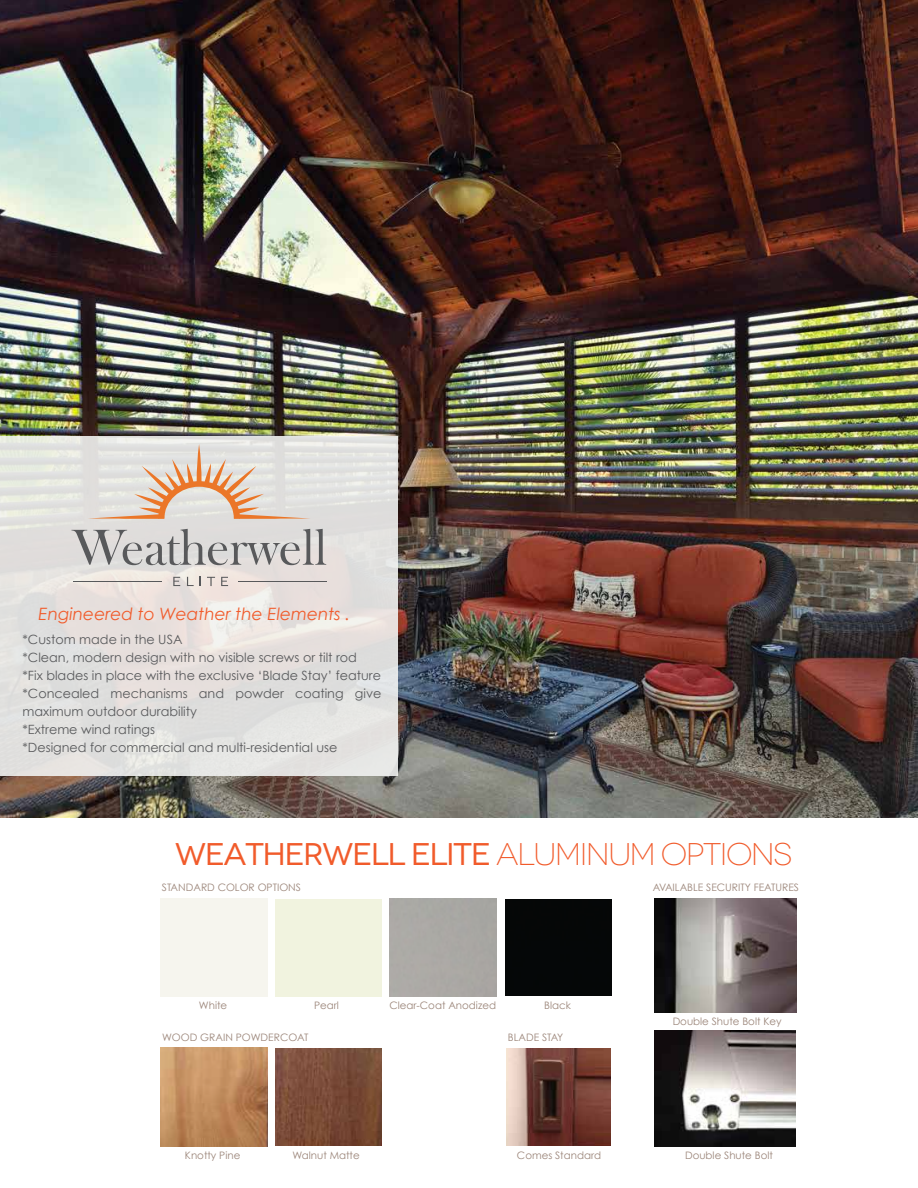
<style>
.page{position:relative;width:918px;height:1188px;background:#fff}
.page>*{position:absolute;margin:0;border:0;box-sizing:border-box;transform-origin:0 0}
.t1{font:31.35px "Novecentowide";letter-spacing:-.05em;color:#f15b2b}
.t2{font:italic 16.95px "Century Gothic";color:#f15b2b}
.t3{font:12.75px/18px "Century Gothic";color:#595a5c}
.t4{font:10.2px "Century Gothic";color:#9b8579}
.s1{font-weight:300}
</style>
<div class="page">
<img style="left:0;top:0;width:918px;height:817px">
<img style="left:654px;top:1031px;width:141px;height:115px">
<img style="left:654px;top:899px;width:142px;height:114px">
<img style="left:161px;top:1048px;width:107px;height:98px">
<img style="left:275px;top:1048px;width:106px;height:98px">
<div style="left:160px;top:899px;width:108px;height:98px;background:#f6f5ee"></div>
<div style="left:275px;top:899px;width:106px;height:97px;background:#f1f3df"></div>
<div style="left:506px;top:899px;width:105px;height:97px;background:#050707"></div>
<img style="left:507px;top:1048px;width:103px;height:98px">
<svg style="left:0;top:436px;width:398px;height:339px;background:#e3e1df"></svg>
<svg style="left:88px;top:444px;width:223px;height:76px;background:#e3d4c8"></svg>
<hr style="left:238px;top:581px;width:88px;height:1px;background:#58595b">
<hr style="left:73px;top:581px;width:88px;height:1px;background:#58595b">
<svg style="left:173px;top:577px;width:7px;height:9px"></svg>
<svg style="left:187px;top:577px;width:7px;height:9px"></svg>
<svg style="left:207px;top:577px;width:8px;height:9px"></svg>
<svg style="left:221px;top:577px;width:7px;height:9px"></svg>
<svg style="left:71px;top:529px;width:255px;height:36px;background:#c0bfbe"></svg>
<h2 class="t2" style="left:39px;top:603px;width:313px">Engineered to Weather the Elements .</h2>
<p class="t3" style="left:23px;top:630px;width:360px">*Custom made in the USA<br>*Clean, modern design with no visible screws or tilt rod<br>*Fix blades in place with the exclusive ‘Blade Stay’ feature *Concealed mechanisms and powder coating give maximum outdoor durability<br>*Extreme wind ratings<br>*Designed for commercial and multi-residential use</p>
<h1 class="t1" style="left:175px;top:836px;width:619px">WEATHERWELL ELITE <span class="s1">ALUMINUM OPTIONS</span></h1>
<p class="t4" style="left:162px;top:881px;width:141px">STANDARD COLOR OPTIONS</p>
<p class="t4" style="left:652px;top:881px;width:148px">AVAILABLE SECURITY FEATURES</p>
<p class="t4" style="left:199px;top:999px;width:30px">White</p>
<p class="t4" style="left:314px;top:999px;width:26px">Pearl</p>
<p class="t4" style="left:389px;top:999px;width:108px">Clear-Coat Anodized</p>
<p class="t4" style="left:544px;top:999px;width:28px">Black</p>
<p class="t4" style="left:162px;top:1031px;width:148px">WOOD GRAIN POWDERCOAT</p>
<p class="t4" style="left:185px;top:1149px;width:57px">Knotty Pine</p>
<p class="t4" style="left:292px;top:1149px;width:69px">Walnut Matte</p>
<p class="t4" style="left:508px;top:1031px;width:57px">BLADE STAY</p>
<p class="t4" style="left:517px;top:1149px;width:86px">Comes Standard</p>
<p class="t4" style="left:672px;top:1015px;width:110px">Double Shute Bolt Key</p>
<p class="t4" style="left:685px;top:1149px;width:89px">Double Shute Bolt</p>
</div>
